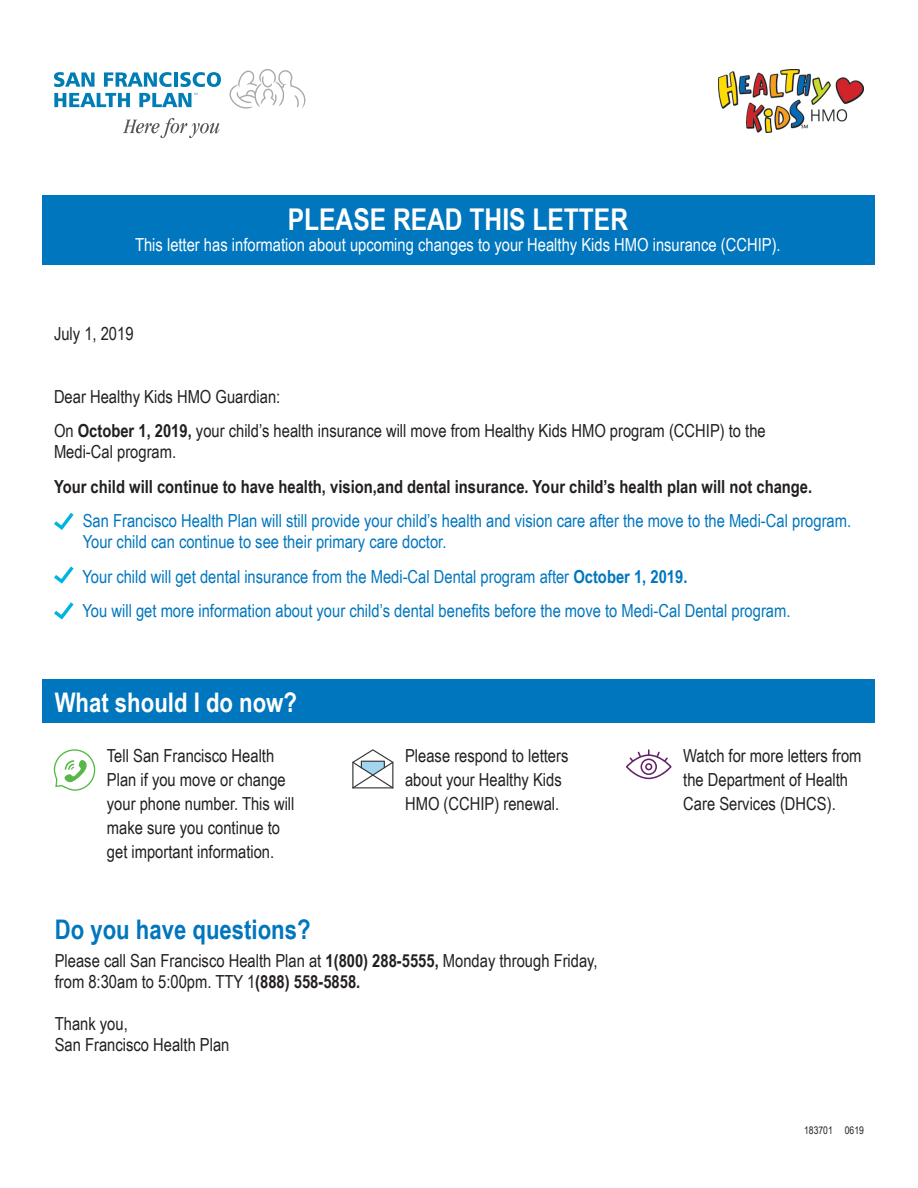
<style>
.page{position:relative;width:918px;height:1188px;background:#fff}
.page>*{position:absolute;margin:0;border:0;box-sizing:border-box;transform-origin:0 0}
.t1{font:700 30px "Arial Narrow";color:#fff}
.t2{font:700 27px "Arial Narrow";color:#0076be}
.t3{font:700 27px "Arial Narrow";color:#fff}
.t4{font:18px/24px "Arial Narrow";color:#231f20}
.t5{font:18px/21px "Arial Narrow";color:#0076be}
.t6{font:700 18px "Arial Narrow";color:#231f20}
.t7{font:18px "Arial Narrow";color:#fff}
.t8{font:10.5px "Arial Narrow";color:#231f20}
.s1{font-weight:700}
</style>
<div class="page">
<div style="left:42px;top:679px;width:833px;height:44px;background:#0076be"></div>
<div style="left:42px;top:196px;width:833px;height:69px;background:#0076be"></div>
<img style="left:718px;top:69px;width:145px;height:64px">
<svg style="left:54px;top:72px;width:41px;height:15px"></svg>
<svg style="left:104px;top:72px;width:68px;height:15px"></svg>
<hr style="left:174px;top:72px;width:4px;height:15px;background:#007db5">
<svg style="left:180px;top:72px;width:41px;height:15px"></svg>
<svg style="left:54px;top:93px;width:76px;height:14px"></svg>
<svg style="left:139px;top:93px;width:59px;height:14px"></svg>
<svg style="left:123px;top:118px;width:96px;height:20px"></svg>
<svg style="left:229px;top:69px;width:76px;height:40px"></svg>
<svg style="left:352px;top:749px;width:42px;height:39px"></svg>
<svg style="left:626px;top:749px;width:46px;height:30px"></svg>
<svg style="left:54px;top:749px;width:41px;height:42px"></svg>
<svg style="left:54px;top:513px;width:20px;height:17px"></svg>
<svg style="left:54px;top:566px;width:20px;height:18px"></svg>
<svg style="left:54px;top:602px;width:20px;height:18px"></svg>
<p class="t1" style="left:288px;top:197px;width:342px">PLEASE READ THIS LETTER</p>
<p class="t7" style="left:135px;top:232px;width:647px">This letter has information about upcoming changes to your Healthy Kids HMO insurance (CCHIP).</p>
<p class="t4" style="left:54px;top:321px;width:81px">July 1, 2019</p>
<p class="t4" style="left:54px;top:384px;width:228px">Dear Healthy Kids HMO Guardian:</p>
<p class="t4" style="left:54px;top:420px;width:713px;line-height:21px">On <span class="s1">October 1, 2019,</span> your child’s health insurance will move from Healthy Kids HMO program (CCHIP) to the<br>Medi-Cal program.</p>
<p class="t6" style="left:54px;top:473px;width:760px">Your child will continue to have health, vision,and dental insurance. Your child’s health plan will not change.</p>
<p class="t5" style="left:83px;top:510px;width:770px">San Francisco Health Plan will still provide your child’s health and vision care after the move to the Medi-Cal program.<br>Your child can continue to see their primary care doctor.</p>
<p class="t5" style="left:82px;top:565px;width:606px">Your child will get dental insurance from the Medi-Cal Dental program after <span class="s1">October 1, 2019.</span></p>
<p class="t5" style="left:82px;top:600px;width:710px">You will get more information about your child’s dental benefits before the move to Medi-Cal Dental program.</p>
<p class="t3" style="left:55px;top:682px;width:244px">What should I do now?</p>
<p class="t4" style="left:107px;top:743px;width:189px">Tell San Francisco Health<br>Plan if you move or change your phone number. This will make sure you continue to get important information.</p>
<p class="t4" style="left:405px;top:743px;width:165px">Please respond to letters about your Healthy Kids<br>HMO (CCHIP) renewal.</p>
<p class="t2" style="left:55px;top:909px;width:257px">Do you have questions?</p>
<p class="t4" style="left:55px;top:949px;width:544px;line-height:21px">Please call San Francisco Health Plan at <span class="s1">1(800) 288-5555,</span> Monday through Friday, from 8:30am to 5:00pm. TTY 1<span class="s1">(888) 558-5858.</span></p>
<p class="t4" style="left:55px;top:1011px;width:75px">Thank you,</p>
<p class="t4" style="left:55px;top:1032px;width:176px">San Francisco Health Plan</p>
<p class="t4" style="left:683px;top:743px;width:180px">Watch for more letters from the Department of Health<br>Care Services (DHCS).</p>
<p class="t8" style="left:804px;top:1123px;width:61px">183701 0619</p>
</div>
